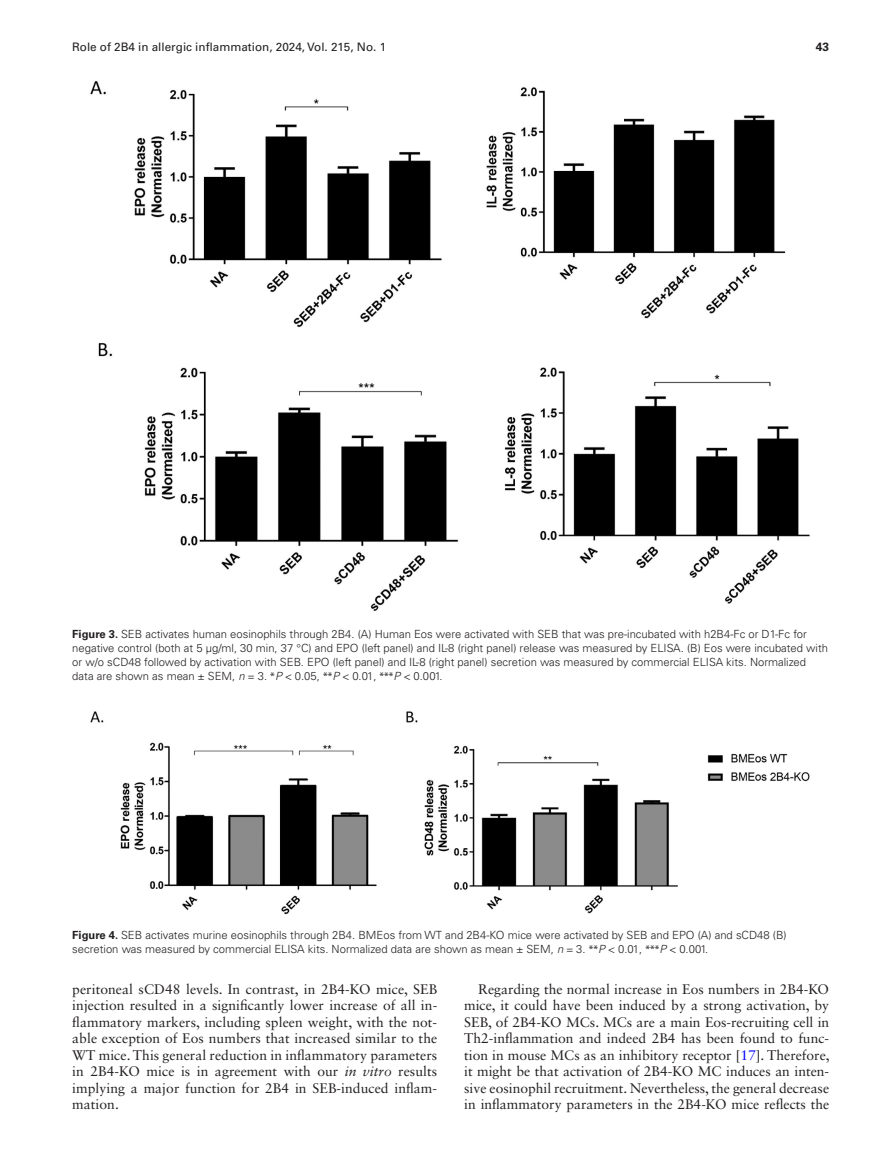
<style>
.page{position:relative;width:893px;height:1174px;background:#fff}
.page>*{position:absolute;margin:0;border:0;box-sizing:border-box;transform-origin:0 0}
.t1{font:13.8px/16.5px "Sabon LT Std";letter-spacing:.005em;color:#231f20;text-align:justify}
.t2{font:700 12px "Univers LT Std";color:#231f20}
.t3{font:11.7px "Univers LT Std";color:#231f20}
.t4{font:300 11.25px/14.2px "Univers LT Std";color:#231f20}
.s1{font-weight:700}
.s2{font-style:italic}
.s3{font-family:"Myriad Pro";font-weight:400}
.s4{color:#00f}
</style>
<div class="page">
<img style="left:90px;top:81px;width:720px;height:530px">
<img style="left:90px;top:711px;width:720px;height:203px">
<p class="t3" style="left:72px;top:40px;width:315px">Role of 2B4 in allergic inflammation, 2024, Vol. 215, No. 1</p>
<p class="t2" style="left:816px;top:40px;width:15px">43</p>
<p class="t4" style="left:72px;top:626px;width:757px"><span class="s1">Figure 3.</span> SEB activates human eosinophils through 2B4. (A) Human Eos were activated with SEB that was pre-incubated with h2B4-Fc or D1-Fc for negative control (both at 5 µg/ml, 30 min, 37 °C) and EPO (left panel) and IL-8 (right panel) release was measured by ELISA. (B) Eos were incubated with or w/o sCD48 followed by activation with SEB. EPO (left panel) and IL-8 (right panel) secretion was measured by commercial ELISA kits. Normalized data are shown as mean ± SEM, <span class="s2">n</span> = 3. <span class="s3">*</span><span class="s2">P</span> &lt; 0.05, <span class="s3">**</span><span class="s2">P</span> &lt; 0.01, <span class="s3">***</span><span class="s2">P</span> &lt; 0.001.</p>
<p class="t4" style="left:72px;top:928px;width:716px"><span class="s1">Figure 4.</span> SEB activates murine eosinophils through 2B4. BMEos from WT and 2B4-KO mice were activated by SEB and EPO (A) and sCD48 (B) secretion was measured by commercial ELISA kits. Normalized data are shown as mean ± SEM, <span class="s2">n</span> = 3. <span class="s3">**</span><span class="s2">P</span> &lt; 0.01, <span class="s3">***</span><span class="s2">P</span> &lt; 0.001.</p>
<p class="t1" style="left:72px;top:980px;width:366px">peritoneal sCD48 levels. In contrast, in 2B4-KO mice, SEB injection resulted in a significantly lower increase of all in&shy;flammatory markers, including spleen weight, with the not&shy;able exception of Eos numbers that increased similar to the WT mice. This general reduction in inflammatory parameters in 2B4-KO mice is in agreement with our <span class="s2">in vitro</span> results implying a major function for 2B4 in SEB-induced inflam&shy;mation.</p>
<p class="t1" style="left:464px;top:980px;width:367px;text-indent:14px">Regarding the normal increase in Eos numbers in 2B4-KO mice, it could have been induced by a strong activation, by SEB, of 2B4-KO MCs. MCs are a main Eos-recruiting cell in Th2-inflammation and indeed 2B4 has been found to func&shy;tion in mouse MCs as an inhibitory receptor [<span class="s4">17</span>]. Therefore, it might be that activation of 2B4-KO MC induces an inten&shy;sive eosinophil recruitment. Nevertheless, the general decrease in inflammatory parameters in the 2B4-KO mice reflects the</p>
</div>
